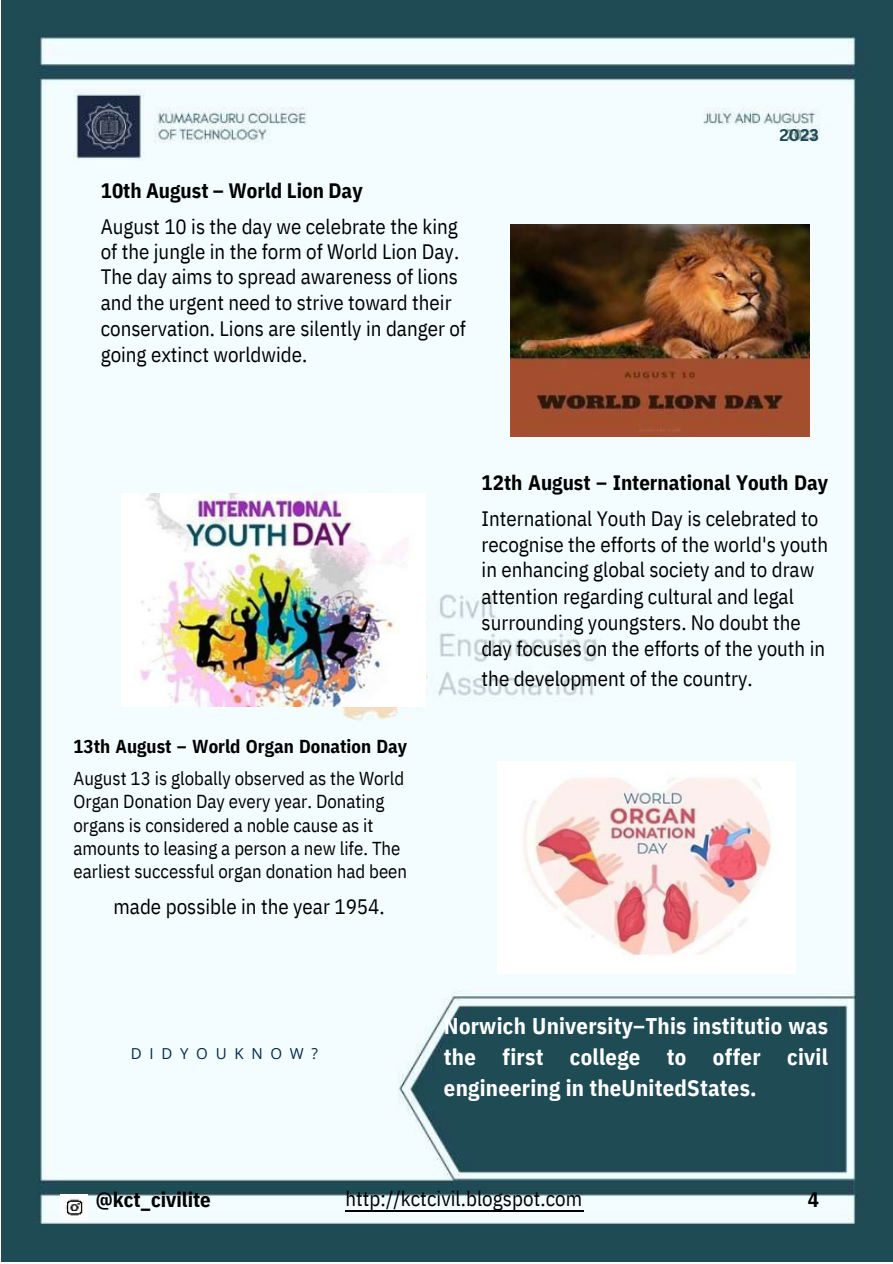
<style>
.page{position:relative;width:893px;height:1264px;background:#fff}
.page>*{position:absolute;margin:0;border:0;box-sizing:border-box;transform-origin:0 0}
.t1{font:700 22.65px/31.5px "IBM Plex Sans Cond";letter-spacing:.01em;color:#fff;text-align:justify}
.t2{font:20.85px/36px "IBM Plex Sans Cond";color:#000}
.t3{font:700 20.85px "IBM Plex Sans Cond";color:#000}
.t4{font:18.75px/32.2px "IBM Plex Sans Cond";color:#000}
.t5{font:700 16.5px "Canva Sans";color:#1f4a53}
.t6{font:15.15px "Open Sans";letter-spacing:.51em;color:#04294a}
.s1{font-weight:700}
</style>
<div class="page">
<img style="left:2px;top:0;width:890px;height:1261px">
<img style="left:511px;top:224px;width:298px;height:213px">
<img style="left:121px;top:493px;width:305px;height:213px">
<img style="left:497px;top:761px;width:298px;height:212px">
<img style="left:60px;top:1193px;width:27px;height:26px">
<hr style="left:345px;top:1209px;width:238px;height:2px;background:#000">
<p class="t3" style="left:101px;top:176px;width:263px">10th August – World Lion Day</p>
<p class="t2" style="left:101px;top:208px;width:358px">August 10 is the day we celebrate the king</p>
<p class="t2" style="left:101px;top:234px;width:360px">of the jungle in the form of World Lion Day.</p>
<p class="t2" style="left:101px;top:258px;width:358px">The day aims to spread awareness of lions</p>
<p class="t2" style="left:101px;top:284px;width:352px">and the urgent need to strive toward their</p>
<p class="t2" style="left:101px;top:310px;width:367px">conservation. Lions are silently in danger of</p>
<p class="t2" style="left:101px;top:336px;width:208px">going extinct worldwide.</p>
<p class="t5" style="left:779px;top:123px;width:41px">2023</p>
<p class="t4" style="left:73px;top:729px;width:335px"><span class="s1">13th August – World Organ Donation Day<br></span>August 13 is globally observed as the World</p>
<p class="t4" style="left:73px;top:785px;width:312px">Organ Donation Day every year. Donating</p>
<p class="t4" style="left:73px;top:808px;width:301px">organs is considered a noble cause as it</p>
<p class="t4" style="left:73px;top:831px;width:328px">amounts to leasing a person a new life. The</p>
<p class="t4" style="left:73px;top:855px;width:335px">earliest successful organ donation had been</p>
<p class="t2" style="left:113px;top:888px;width:273px">made possible in the year 1954.</p>
<p class="t2" style="left:481px;top:464px;width:348px"><span class="s1">12th August – International Youth Day<br></span>International Youth Day is celebrated to</p>
<p class="t2" style="left:481px;top:526px;width:348px">recognise the efforts of the world's youth</p>
<p class="t2" style="left:481px;top:551px;width:334px">in enhancing global society and to draw</p>
<p class="t2" style="left:481px;top:578px;width:313px">attention regarding cultural and legal</p>
<p class="t2" style="left:481px;top:604px;width:321px">surrounding youngsters. No doubt the</p>
<p class="t2" style="left:481px;top:630px;width:345px">day focuses on the efforts of the youth in</p>
<p class="t2" style="left:481px;top:660px;width:272px">the development of the country.</p>
<p class="t6" style="left:131px;top:1042px;width:189px">DIDYOUKNOW?</p>
<p class="t1" style="left:444px;top:1009px;width:385px">Norwich University–This institutio was the first college to offer civil engineering in theUnitedStates.</p>
<p class="t3" style="left:96px;top:1185px;width:116px">@kct_civilite</p>
<p class="t2" style="left:345px;top:1180px;width:238px">http://kctcivil.blogspot.com</p>
<p class="t3" style="left:807px;top:1185px;width:13px">4</p>
</div>
